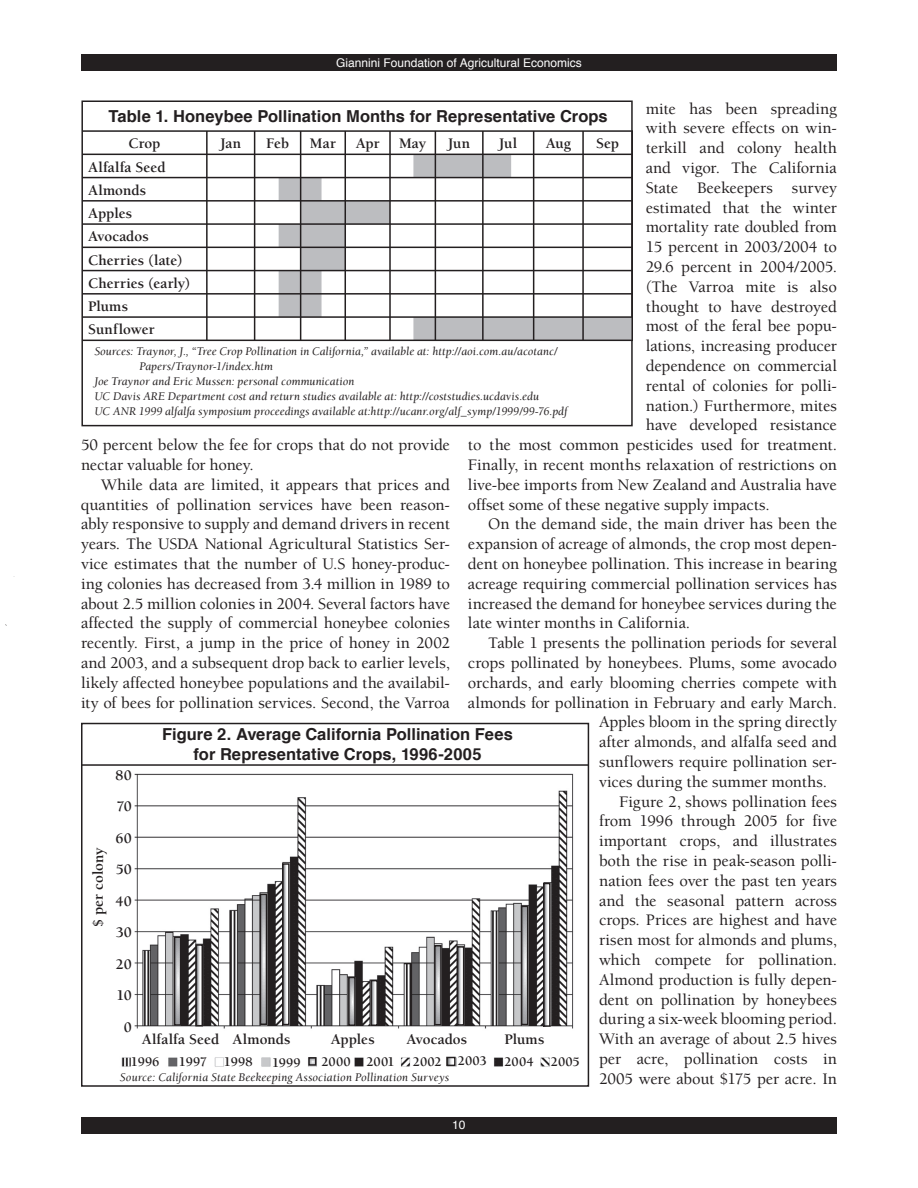
<style>
.page{position:relative;width:918px;height:1188px;background:#fff}
.page>*{position:absolute;margin:0;border:0;box-sizing:border-box;transform-origin:0 0}
.t1{font:500 16.5px/19.8px "Berkeley";letter-spacing:-.01em;color:#231f20;text-align:justify}
.t2{font:700 16.5px/19.8px "Helvetica";color:#231f20;text-align:center}
.t3{font:700 15px/23.2px "Berkeley";color:#231f20}
.t4{font:700 13.5px "Berkeley";letter-spacing:.005em;color:#231f20}
.t5{font:italic 12px "Berkeley";letter-spacing:.005em;color:#231f20}
.t6{font:12px "Helvetica";color:#fff}
</style>
<div class="page">
<img style="left:121px;top:773px;width:453px;height:294px">
<hr style="left:81px;top:764px;width:507px;height:2px;background:#231f20">
<svg style="left:177px;top:939px;width:1px;height:84px"></svg>
<div style="left:174px;top:936px;width:7px;height:90px;border:2px solid #231f20"></div>
<svg style="left:263px;top:897px;width:1px;height:125px"></svg>
<div style="left:260px;top:894px;width:7px;height:131px;border:2px solid #231f20"></div>
<svg style="left:351px;top:980px;width:2px;height:43px"></svg>
<div style="left:348px;top:977px;width:8px;height:49px;border:2px solid #231f20"></div>
<svg style="left:437px;top:948px;width:2px;height:74px"></svg>
<div style="left:434px;top:945px;width:8px;height:80px;border:2px solid #231f20"></div>
<svg style="left:524px;top:909px;width:2px;height:113px"></svg>
<div style="left:521px;top:906px;width:8px;height:119px;border:2px solid #231f20"></div>
<svg style="left:546px;top:886px;width:2px;height:138px"></svg>
<div style="left:543px;top:883px;width:8px;height:144px;border:2px solid #231f20"></div>
<div style="left:308px;top:1057px;width:8px;height:9px;border:2px solid #231f20"></div>
<div style="left:458px;top:947px;width:6px;height:78px;background:#dcdddf"></div>
<div style="left:457px;top:946px;width:7px;height:80px;border:2px solid #231f20"></div>
<svg style="left:373px;top:983px;width:2px;height:40px"></svg>
<div style="left:370px;top:980px;width:8px;height:46px;border:2px solid #231f20"></div>
<svg style="left:285px;top:866px;width:2px;height:156px"></svg>
<div style="left:282px;top:863px;width:8px;height:162px;border:2px solid #231f20"></div>
<svg style="left:198px;top:947px;width:2px;height:76px"></svg>
<div style="left:195px;top:944px;width:8px;height:82px;border:2px solid #231f20"></div>
<svg style="left:449px;top:1060px;width:4px;height:3px"></svg>
<div style="left:446px;top:1057px;width:10px;height:9px;border:2px solid #231f20"></div>
<div style="left:81px;top:723px;width:508px;height:364px;border:2px solid #231f20"></div>
<div style="left:81px;top:54px;width:756px;height:17px;background:#231f20"></div>
<div style="left:81px;top:100px;width:552px;height:326px;border:2px solid #231f20"></div>
<svg style="left:81px;top:130px;width:552px;height:212px"></svg>
<div style="left:81px;top:1117px;width:756px;height:17px;background:#231f20"></div>
<p class="t6" style="left:336px;top:54px;width:247px">Giannini Foundation of Agricultural Economics</p>
<p class="t1" style="left:646px;top:99px;width:193px">mite has been spreading with severe effects on win&shy;terkill and colony health and vigor. The California State Beekeepers survey estimated that the winter mortality rate doubled from 15 percent in 2003/2004 to</p>
<p class="t1" style="left:646px;top:257px;width:193px">29.6 percent in 2004/2005. (The Varroa mite is also thought to have destroyed most of the feral bee popu&shy;lations, increasing producer dependence on commercial rental of colonies for polli&shy;nation.) Furthermore, mites have developed resistance</p>
<p class="t1" style="left:468px;top:435px;width:371px">to the most common pesticides used for treatment.<br>Finally, in recent months relaxation of restrictions on live-bee imports from New Zealand and Australia have offset some of these negative supply impacts.</p>
<p class="t1" style="left:468px;top:515px;width:371px;text-indent:20px">On the demand side, the main driver has been the expansion of acreage of almonds, the crop most depen&shy;dent on honeybee pollination. This increase in bearing acreage requiring commercial pollination services has increased the demand for honeybee services during the late winter months in California.</p>
<p class="t1" style="left:468px;top:633px;width:371px;text-indent:20px">Table 1 presents the pollination periods for several crops pollinated by honeybees. Plums, some avocado orchards, and early blooming cherries compete with almonds for pollination in February and early March.</p>
<p class="t1" style="left:599px;top:713px;width:240px">Apples bloom in the spring directly after almonds, and alfalfa seed and sunflowers require pollination ser&shy;vices during the summer months.</p>
<p class="t1" style="left:599px;top:792px;width:240px;text-indent:20px">Figure 2, shows pollination fees from 1996 through 2005 for five important crops, and illustrates both the rise in peak-season polli&shy;nation fees over the past ten years and the seasonal pattern across crops. Prices are highest and have risen most for almonds and plums, which compete for pollination.<br>Almond production is fully depen&shy;dent on pollination by honeybees during a six-week blooming period.<br>With an average of about 2.5 hives per acre, pollination costs in 2005 were about $175 per acre. In</p>
<p class="t2" style="left:109px;top:107px;width:501px">Table 1. Honeybee Pollination Months for Representative Crops</p>
<p class="t3" style="left:128px;top:132px;width:34px">Crop</p>
<p class="t3" style="left:220px;top:132px;width:22px">Jan</p>
<p class="t3" style="left:266px;top:132px;width:25px">Feb</p>
<p class="t3" style="left:310px;top:132px;width:27px">Mar</p>
<p class="t3" style="left:356px;top:132px;width:25px">Apr</p>
<p class="t3" style="left:399px;top:132px;width:29px">May</p>
<p class="t3" style="left:448px;top:132px;width:23px">Jun</p>
<p class="t3" style="left:499px;top:132px;width:19px">Jul</p>
<p class="t3" style="left:546px;top:132px;width:27px">Aug</p>
<p class="t3" style="left:596px;top:132px;width:25px">Sep</p>
<p class="t3" style="left:88px;top:155px;width:103px">Alfalfa Seed<br>Almonds<br>Apples<br>Avocados<br>Cherries (late)<br>Cherries (early)<br>Plums<br>Sunflower</p>
<p class="t5" style="left:94px;top:344px;width:465px">Sources: Traynor, J., “Tree Crop Pollination in California,” available at: http://aoi.com.au/acotanc/</p>
<p class="t5" style="left:139px;top:359px;width:135px">Papers/Traynor-1/index.htm</p>
<p class="t5" style="left:94px;top:374px;width:262px">Joe Traynor and Eric Mussen: personal communication</p>
<p class="t5" style="left:94px;top:389px;width:446px">UC Davis ARE Department cost and return studies available at: http://coststudies.ucdavis.edu</p>
<p class="t5" style="left:94px;top:404px;width:477px">UC ANR 1999 alfalfa symposium proceedings available at:http://ucanr.org/alf_symp/1999/99-76.pdf</p>
<p class="t1" style="left:81px;top:436px;width:370px">50 percent below the fee for crops that do not provide nectar valuable for honey.</p>
<p class="t1" style="left:81px;top:475px;width:371px;text-indent:20px">While data are limited, it appears that prices and quantities of pollination services have been reason&shy;ably responsive to supply and demand drivers in recent years. The USDA National Agricultural Statistics Ser&shy;vice estimates that the number of U.S honey-produc&shy;ing colonies has decreased from 3.4 million in 1989 to about 2.5 million colonies in 2004. Several factors have affected the supply of commercial honeybee colonies recently. First, a jump in the price of honey in 2002 and 2003, and a subsequent drop back to earlier levels, likely affected honeybee populations and the availabil&shy;ity of bees for pollination services. Second, the Varroa</p>
<p class="t2" style="left:162px;top:725px;width:352px">Figure 2. Average California Pollination Fees for Representative Crops, 1996-2005</p>
<p class="t3" style="left:116px;top:764px;width:18px">80</p>
<p class="t3" style="left:116px;top:795px;width:17px">70</p>
<p class="t3" style="left:116px;top:827px;width:18px">60</p>
<p class="t3" style="left:116px;top:858px;width:18px">50</p>
<p class="t3" style="left:116px;top:890px;width:18px">40</p>
<p class="t3" style="left:116px;top:921px;width:18px">30</p>
<p class="t3" style="left:116px;top:953px;width:17px">20</p>
<p class="t3" style="left:117px;top:984px;width:17px">10</p>
<p class="t3" style="left:124px;top:1016px;width:10px">0</p>
<p class="t3" style="left:87px;top:927px;width:81px;rotate:-90deg">$ per colony</p>
<p class="t3" style="left:142px;top:1028px;width:150px">Alfalfa Seed Almonds</p>
<p class="t3" style="left:331px;top:1028px;width:46px">Apples</p>
<p class="t3" style="left:407px;top:1028px;width:62px">Avocados</p>
<p class="t3" style="left:504px;top:1028px;width:41px">Plums</p>
<p class="t4" style="left:131px;top:1054px;width:30px">1996</p>
<p class="t4" style="left:179px;top:1054px;width:75px">1997 1998</p>
<p class="t4" style="left:272px;top:1055px;width:30px">1999</p>
<p class="t4" style="left:321px;top:1054px;width:75px">2000 2001</p>
<p class="t4" style="left:413px;top:1054px;width:75px">2002 2003</p>
<p class="t4" style="left:504px;top:1054px;width:31px">2004</p>
<p class="t4" style="left:551px;top:1055px;width:31px">2005</p>
<p class="t5" style="left:120px;top:1071px;width:331px">Source: California State Beekeeping Association Pollination Surveys</p>
<p class="t6" style="left:452px;top:1117px;width:15px">10</p>
</div>
